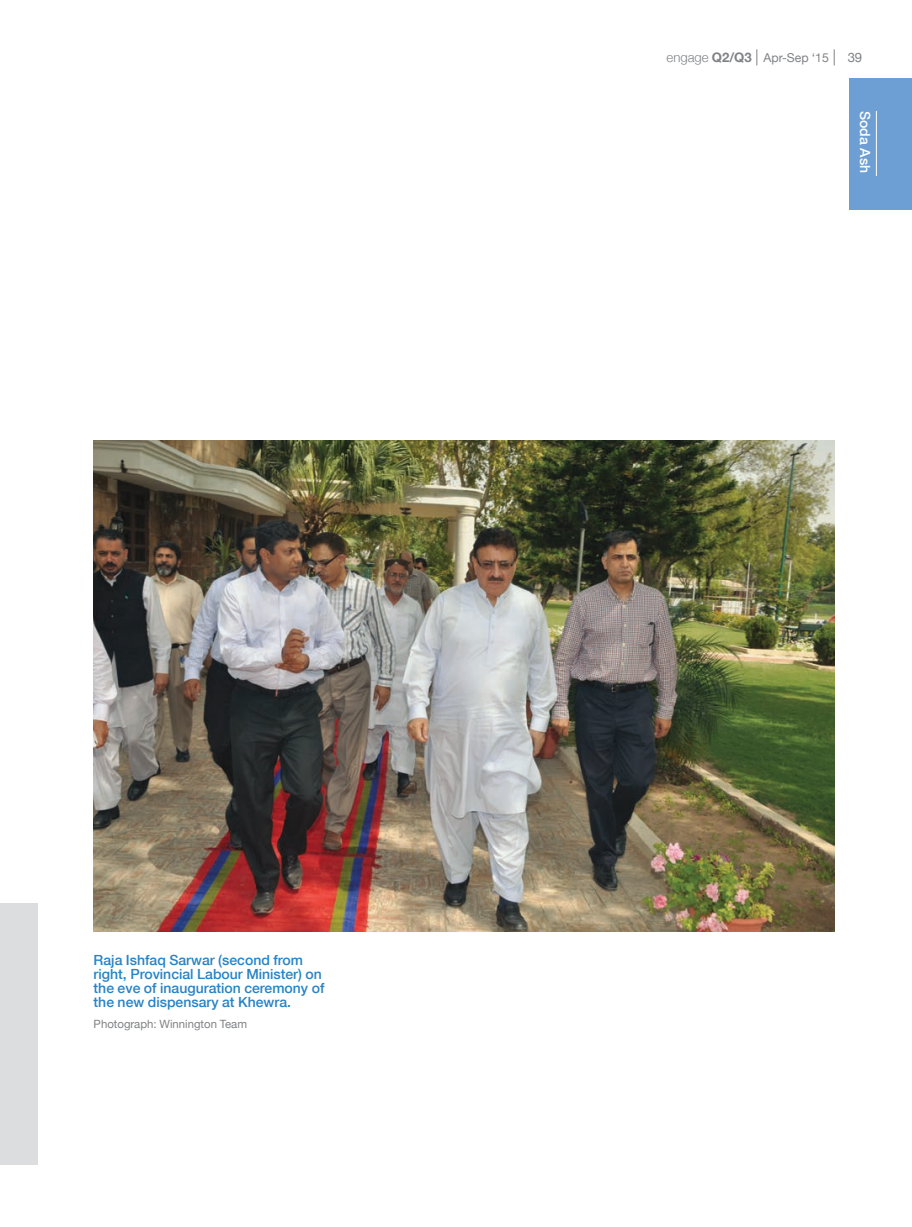
<style>
.page{position:relative;width:912px;height:1227px;background:#fff}
.page>*{position:absolute;margin:0;border:0;box-sizing:border-box;transform-origin:0 0}
.t1{font:500 14px/14px "Helvetica Neue";color:#2783c5}
.t2{font:500 14px "Helvetica Neue";color:#fff}
.t3{font:13.12px "Helvetica Neue";color:#808285}
.t4{font:12.25px "Helvetica Neue";color:#808285}
.t5{font:11.38px "Helvetica Neue";color:#808285}
.s1{font-weight:300;font-size:13.12px}
.s2{font-weight:700;font-size:13.12px}
</style>
<div class="page">
<svg style="left:756px;top:49px;width:1px;height:16px"></svg>
<svg style="left:834px;top:49px;width:1px;height:16px"></svg>
<div style="left:850px;top:78px;width:62px;height:131px;background:#6d9fd4"></div>
<hr style="left:876px;top:111px;width:1px;height:65px;background:#fff">
<div style="left:0;top:903px;width:38px;height:262px;background:#dcdddf"></div>
<img style="left:94px;top:440px;width:740px;height:492px">
<p class="t1" style="left:94px;top:953px;width:232px">Raja Ishfaq Sarwar (second from right, Provincial Labour Minister) on the eve of inauguration ceremony of the new dispensary at Khewra.</p>
<p class="t5" style="left:94px;top:1017px;width:155px">Photograph: Winnington Team</p>
<p class="t4" style="left:666px;top:50px;width:164px"><span class="s1">engage</span> <span class="s2">Q2/Q3</span> Apr-Sep ‘15</p>
<p class="t3" style="left:848px;top:49px;width:16px">39</p>
<p class="t2" style="left:873px;top:111px;width:63px;rotate:90deg">Soda Ash</p>
</div>
